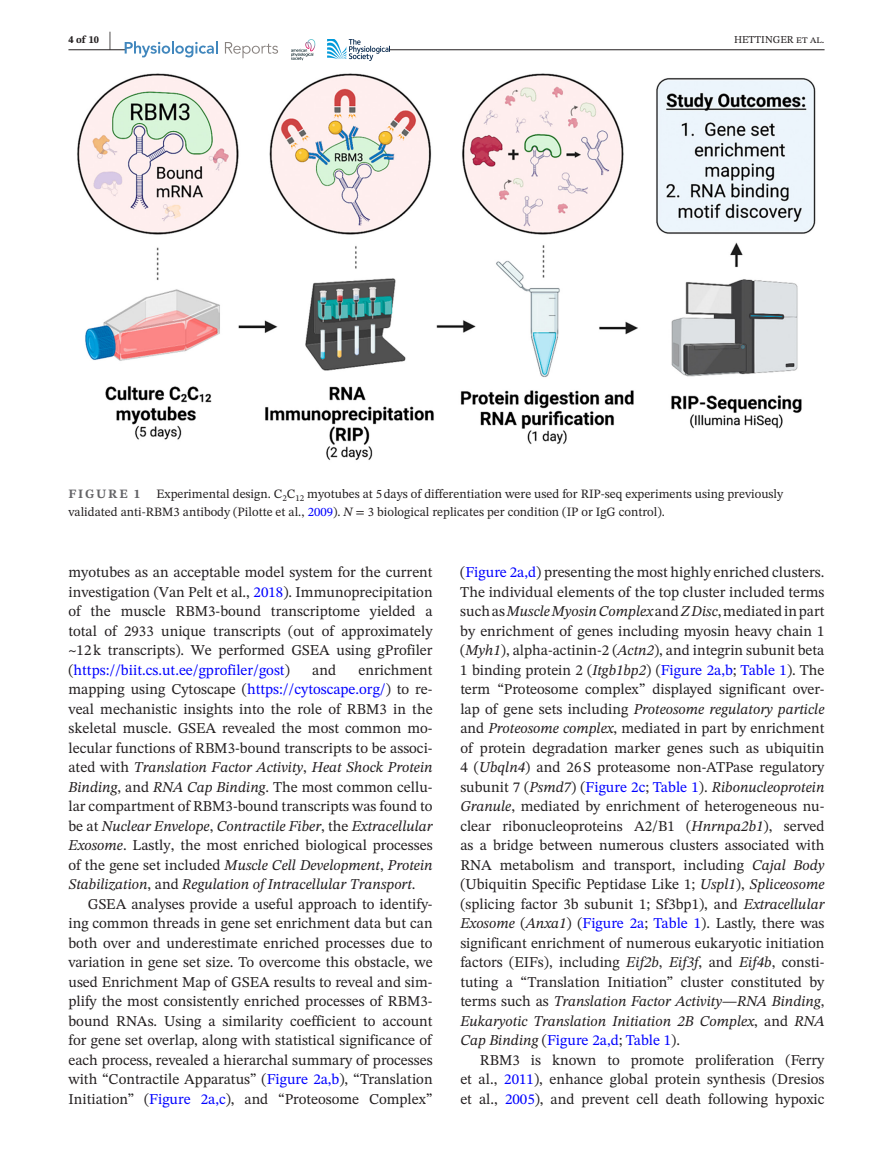
<style>
.page{position:relative;width:893px;height:1174px;background:#fff}
.page>*{position:absolute;margin:0;border:0;box-sizing:border-box;transform-origin:0 0}
.t1{font:15px/19.5px "STIX Two Text";color:#231f20;text-align:justify}
.t2{font:12.75px/18px "STIX Two Text";color:#231f20}
.t3{font:700 12.75px "STIX Two Text";letter-spacing:.14em;color:#636366}
.t4{font:10.5px "STIX Two Text";color:#231f20}
.t5{font:700 10.5px "STIX Two Text";color:#231f20}
.s1{font-size:21px}
.s2{color:#00f}
.s3{font-style:italic}
.s4{font-family:"STIX"}
</style>
<div class="page">
<hr style="left:68px;top:49px;width:756px;height:1px;background:#231f20">
<div style="left:125px;top:39px;width:264px;height:21px;background:#fff"></div>
<svg style="left:291px;top:39px;width:24px;height:21px"></svg>
<img style="left:328px;top:39px;width:61px;height:21px">
<svg style="left:125px;top:41px;width:93px;height:16px"></svg>
<svg style="left:225px;top:42px;width:53px;height:16px"></svg>
<img style="left:77px;top:73px;width:739px;height:387px">
<p class="t5" style="left:68px;top:32px;width:44px">4 of 10 <span class="s1">|</span></p>
<p class="t4" style="left:734px;top:32px;width:92px">HETTINGER et al.</p>
<p class="t2" style="left:68px;top:485px;width:716px;text-indent:88px">Experimental design. C<sub>2</sub>C<sub>12</sub> myotubes at 5days of differentiation were used for RIP-seq experiments using previously validated anti-RBM3 antibody (Pilotte et al., <span class="s2">2009</span>). <span class="s3">N</span> <span class="s4">=</span> 3 biological replicates per condition (IP or IgG control).</p>
<p class="t3" style="left:68px;top:485px;width:73px">FIGURE 1</p>
<p class="t1" style="left:68px;top:562px;width:366px">myotubes as an acceptable model system for the current investigation (Van Pelt et al., <span class="s2">2018</span>). Immunoprecipitation of the muscle RBM3-bound transcriptome yielded a total of 2933 unique transcripts (out of approximately <span class="s4">~</span>12k transcripts). We performed GSEA using gProfiler (<span class="s2">https://biit.cs.ut.ee/gprofiler/gost</span>)</p>
<p class="t1" style="left:68px;top:660px;width:366px;text-indent:290px">enrichment mapping using Cytoscape (<span class="s2">https://cytoscape.org/</span>) to re&shy;veal mechanistic insights into the role of RBM3 in the skeletal muscle. GSEA revealed the most common mo&shy;lecular functions of RBM3-bound transcripts to be associ&shy;ated with <span class="s3">Translation Factor Activity</span>, <span class="s3">Heat Shock Protein Binding</span>, and <span class="s3">RNA Cap Binding</span>. The most common cellu&shy;lar compartment of RBM3-bound transcripts was found to be at <span class="s3">Nuclear Envelope</span>, <span class="s3">Contractile Fiber</span>, the <span class="s3">Extracellular Exosome</span>. Lastly, the most enriched biological processes of the gene set included <span class="s3">Muscle Cell Development</span>, <span class="s3">Protein Stabilization</span>, and <span class="s3">Regulation of Intracellular Transport</span>.</p>
<p class="t1" style="left:68px;top:894px;width:366px;text-indent:20px">GSEA analyses provide a useful approach to identify&shy;ing common threads in gene set enrichment data but can both over and underestimate enriched processes due to variation in gene set size. To overcome this obstacle, we used Enrichment Map of GSEA results to reveal and sim&shy;plify the most consistently enriched processes of RBM3- bound RNAs. Using a similarity coefficient to account for gene set overlap, along with statistical significance of each process, revealed a hierarchal summary of processes with “Contractile Apparatus” (<span class="s2">Figure 2a,b</span>), “Translation Initiation” (<span class="s2">Figure 2a,c</span>), and “Proteosome Complex”</p>
<p class="t1" style="left:312px;top:660px;width:25px">and</p>
<p class="t1" style="left:460px;top:562px;width:366px">(<span class="s2">Figure 2a,d</span>) presenting the most highly enriched clusters.<br>The individual elements of the top cluster included terms such as <span class="s3">Muscle Myosin Complex</span> and <span class="s3">Z Disc</span>, mediated in part by enrichment of genes including myosin heavy chain 1 (<span class="s3">Myh1</span>), alpha-actinin-2 (<span class="s3">Actn2</span>), and integrin subunit beta 1 binding protein 2 (<span class="s3">Itgb1bp2</span>) (<span class="s2">Figure 2a,b</span>; <span class="s2">Table 1</span>). The term “Proteosome complex” displayed significant over&shy;lap of gene sets including <span class="s3">Proteosome regulatory particle </span>and <span class="s3">Proteosome complex</span>, mediated in part by enrichment of protein degradation marker genes such as ubiquitin 4 (<span class="s3">Ubqln4</span>) and 26S proteasome non-ATPase regulatory subunit 7 (<span class="s3">Psmd7</span>) (<span class="s2">Figure 2c</span>; <span class="s2">Table 1</span>). <span class="s3">Ribonucleoprotein Granule</span>, mediated by enrichment of heterogeneous nu&shy;clear ribonucleoproteins A2/B1 (<span class="s3">Hnrnpa2b1</span>), served as a bridge between numerous clusters associated with RNA metabolism and transport, including <span class="s3">Cajal Body </span>(Ubiquitin Specific Peptidase Like 1; <span class="s3">Uspl1</span>), <span class="s3">Spliceosome </span>(splicing factor 3b subunit 1; Sf3bp1), and <span class="s3">Extracellular Exosome</span> (<span class="s3">Anxa1</span>) (<span class="s2">Figure 2a</span>; <span class="s2">Table 1</span>). Lastly, there was significant enrichment of numerous eukaryotic initiation factors (EIFs), including <span class="s3">Eif2b</span>, <span class="s3">Eif3f</span>, and <span class="s3">Eif4b</span>, consti&shy;tuting a “Translation Initiation” cluster constituted by terms such as <span class="s3">Translation Factor Activity—RNA Binding</span>, <span class="s3">Eukaryotic Translation Initiation 2B Complex</span>, and <span class="s3">RNA Cap Binding</span> (<span class="s2">Figure 2a,d</span>; <span class="s2">Table 1</span>).</p>
<p class="t1" style="left:460px;top:1050px;width:366px;text-indent:20px">RBM3 is known to promote proliferation (Ferry et al., <span class="s2">2011</span>), enhance global protein synthesis (Dresios et al., <span class="s2">2005</span>), and prevent cell death following hypoxic</p>
</div>
